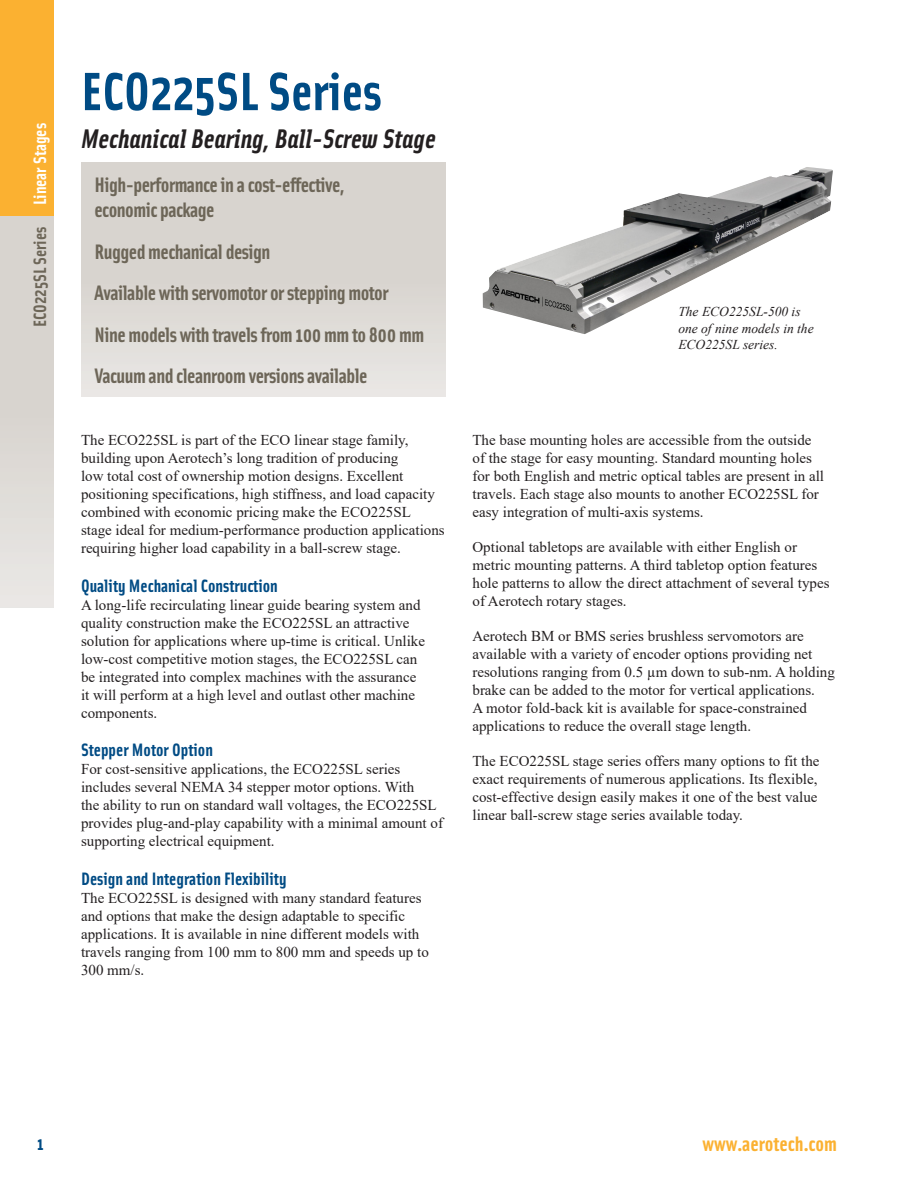
<style>
.page{position:relative;width:918px;height:1188px;background:#fff}
.page>*{position:absolute;margin:0;border:0;box-sizing:border-box;transform-origin:0 0}
.Product_Title{font:700 54px "Solex OT";color:#004b84}
.Product_Subtitle{font:italic 700 27px "Solex OT";color:#231f20}
.Bullets{font:700 21px/25.2px "Solex OT";letter-spacing:-.025em;color:#6d6658}
.t1{font:700 21px "Solex OT";color:#fbb131}
.Text_Titles{font:700 18px "Solex OT";color:#004b84}
.t2{font:700 18px "Solex OT";color:#6d6658}
.t3{font:700 18px "Solex OT";color:#fff}
.Text_Body{font:15px/18px "Times New Roman";color:#231f20}
.Captions{font:italic 13.5px/16.2px "Times New Roman";color:#231f20}
</style>
<div class="page">
<div style="left:0;top:216px;width:54px;height:391px;background:linear-gradient(to bottom,#d3cfc9,#e6e3e0)"></div>
<div style="left:0;top:0;width:54px;height:216px;background:#fbb131"></div>
<img style="left:482px;top:167px;width:351px;height:167px">
<div style="left:81px;top:162px;width:365px;height:235px;background:linear-gradient(to bottom,#d3cfc9,#e6e3e0)"></div>
<p class="t3" style="left:28px;top:205px;width:84px;rotate:-90deg">Linear Stages</p>
<p class="t2" style="left:28px;top:327px;width:102px;rotate:-90deg">ECO225SL Series</p>
<p class="Product_Title" style="left:81px;top:56px;width:302px">ECO225SL Series</p>
<p class="Product_Subtitle" style="left:81px;top:121px;width:356px">Mechanical Bearing, Ball-Screw Stage</p>
<p class="Bullets" style="left:94px;top:171px;width:252px">High-performance in a cost-effective, economic package</p>
<p class="Bullets" style="left:94px;top:238px;width:177px">Rugged mechanical design</p>
<p class="Bullets" style="left:94px;top:279px;width:296px">Available with servomotor or stepping motor</p>
<p class="Bullets" style="left:94px;top:321px;width:331px">Nine models with travels from 100 mm to 800 mm</p>
<p class="Bullets" style="left:94px;top:362px;width:275px">Vacuum and cleanroom versions available</p>
<p class="Text_Body" style="left:81px;top:430px;width:365px">The ECO225SL is part of the ECO linear stage family, building upon Aerotech’s long tradition of producing<br>low total cost of ownership motion designs. Excellent positioning specifications, high stiffness, and load capacity combined with economic pricing make the ECO225SL stage ideal for medium-performance production applications requiring higher load capability in a ball-screw stage.</p>
<p class="Text_Titles" style="left:81px;top:574px;width:198px">Quality Mechanical Construction</p>
<p class="Text_Body" style="left:81px;top:595px;width:346px">A long-life recirculating linear guide bearing system and quality construction make the ECO225SL an attractive solution for applications where up-time is critical. Unlike low-cost competitive motion stages, the ECO225SL can be integrated into complex machines with the assurance it will perform at a high level and outlast other machine components.</p>
<p class="Text_Titles" style="left:81px;top:738px;width:134px">Stepper Motor Option</p>
<p class="Text_Body" style="left:81px;top:760px;width:364px">For cost-sensitive applications, the ECO225SL series includes several NEMA 34 stepper motor options. With<br>the ability to run on standard wall voltages, the ECO225SL provides plug-and-play capability with a minimal amount of supporting electrical equipment.</p>
<p class="Text_Titles" style="left:81px;top:867px;width:207px">Design and Integration Flexibility</p>
<p class="Text_Body" style="left:81px;top:889px;width:349px">The ECO225SL is designed with many standard features and options that make the design adaptable to specific applications. It is available in nine different models with travels ranging from 100 mm to 800 mm and speeds up to 300 mm/s.</p>
<p class="Captions" style="left:678px;top:303px;width:137px">The ECO225SL-500 is one of nine models in the<br>ECO225SL series.</p>
<p class="Text_Body" style="left:472px;top:430px;width:353px">The base mounting holes are accessible from the outside of the stage for easy mounting. Standard mounting holes for both English and metric optical tables are present in all travels. Each stage also mounts to another ECO225SL for easy integration of multi-axis systems.</p>
<p class="Text_Body" style="left:472px;top:537px;width:359px">Optional tabletops are available with either English or metric mounting patterns. A third tabletop option features hole patterns to allow the direct attachment of several types of Aerotech rotary stages.</p>
<p class="Text_Body" style="left:472px;top:627px;width:364px">Aerotech BM or BMS series brushless servomotors are available with a variety of encoder options providing net resolutions ranging from 0.5 µm down to sub-nm. A holding brake can be added to the motor for vertical applications.<br>A motor fold-back kit is available for space-constrained applications to reduce the overall stage length.</p>
<p class="Text_Body" style="left:472px;top:752px;width:349px">The ECO225SL stage series offers many options to fit the exact requirements of numerous applications. Its flexible, cost-effective design easily makes it one of the best value linear ball-screw stage series available today.</p>
<p class="Text_Titles" style="left:37px;top:1132px;width:8px">1</p>
<h3 class="t1" style="left:702px;top:1130px;width:136px">www.aerotech.com</h3>
</div>
